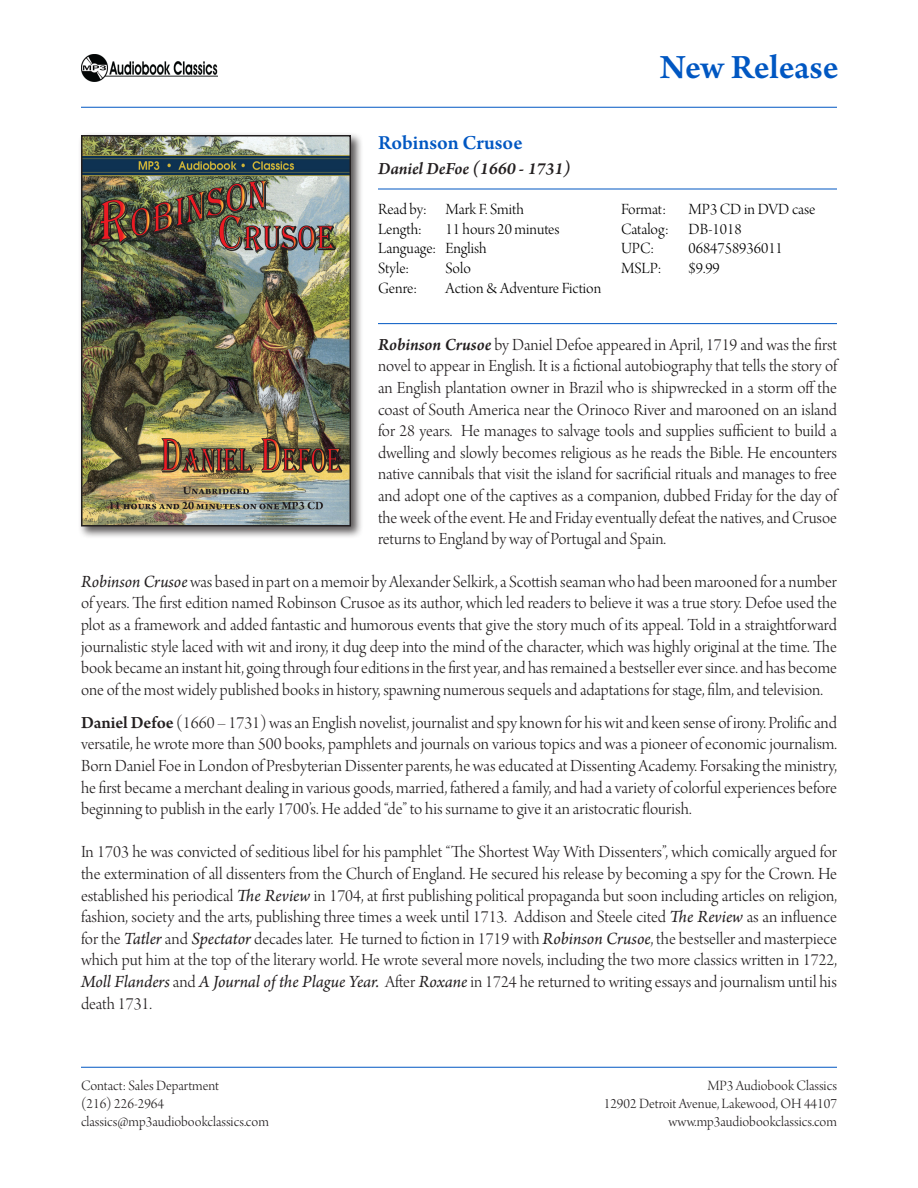
<style>
.page{position:relative;width:918px;height:1188px;background:#fff}
.page>*{position:absolute;margin:0;border:0;box-sizing:border-box;transform-origin:0 0}
.t1{font:600 36px "Arno Pro";letter-spacing:-.005em;color:#0057c2}
.t2{font:600 21px "Arno Pro";color:#0057c2}
.Description{font:18px/21.6px "Arno Pro Light Display";color:#231f20;text-align:justify}
.Description-2{font:italic 600 18px "Arno Pro";color:#231f20}
.Data_table{font:16.5px "Arno Pro Light Display";color:#000}
.Data_table_2{font:16.5px/19.8px "Arno Pro Light Display";color:#000}
.Description-3{font:15px "Arno Pro Light Display";color:#231f20}
.s1{font-family:"Arno Pro";font-weight:600;font-style:italic}
.s2{font-family:"Arno Pro";font-style:italic}
.s3{font-family:"Arno Pro";font-weight:600}
</style>
<div class="page">
<hr style="left:378px;top:189px;width:459px;height:1px;background:#0057c2">
<hr style="left:378px;top:323px;width:459px;height:1px;background:#0057c2">
<hr style="left:81px;top:1067px;width:756px;height:1px;background:#0057c2">
<hr style="left:81px;top:107px;width:756px;height:1px;background:#0057c2">
<div style="left:78px;top:132px;width:286px;height:407px;background:#231f20;opacity:.75"></div>
<img style="left:84px;top:138px;width:264px;height:385px">
<div style="left:81px;top:135px;width:270px;height:391px;border:2px solid #231f20"></div>
<img style="left:81px;top:54px;width:137px;height:27px">
<p class="t1" style="left:660px;top:47px;width:180px">New Release</p>
<p class="t2" style="left:378px;top:131px;width:146px">Robinson Crusoe</p>
<p class="Description-2" style="left:378px;top:158px;width:194px">Daniel DeFoe (1660 - 1731)</p>
<p class="Data_table" style="left:378px;top:200px;width:147px">Read by: Mark F. Smith</p>
<p class="Data_table" style="left:378px;top:220px;width:45px">Length:</p>
<p class="Data_table" style="left:446px;top:220px;width:116px">11 hours 20 minutes</p>
<p class="Data_table" style="left:378px;top:240px;width:110px">Language: English</p>
<p class="Data_table" style="left:378px;top:259px;width:33px">Style:</p>
<p class="Data_table" style="left:446px;top:259px;width:27px">Solo</p>
<p class="Data_table" style="left:378px;top:279px;width:40px">Genre:</p>
<p class="Data_table" style="left:446px;top:279px;width:157px">Action &amp; Adventure Fiction</p>
<p class="Data_table_2" style="left:621px;top:200px;width:196px;text-indent:68px">MP3 CD in DVD case<br>Catalog: DB-1018</p>
<p class="Data_table_2" style="left:621px;top:240px;width:35px">UPC:</p>
<p class="Data_table_2" style="left:689px;top:240px;width:96px">0684758936011</p>
<p class="Data_table_2" style="left:621px;top:260px;width:42px">MSLP:</p>
<p class="Data_table_2" style="left:689px;top:260px;width:33px">$9.99</p>
<p class="Data_table_2" style="left:621px;top:200px;width:47px">Format:</p>
<p class="Description" style="left:378px;top:335px;width:461px"><span class="s1">Robinson Crusoe</span> by Daniel Defoe appeared in April, 1719 and was the first novel to appear in English. It is a fictional autobiography that tells the story of an English plantation owner in Brazil who is shipwrecked in a storm off the coast of South America near the Orinoco River and marooned on an island for 28 years. He manages to salvage tools and supplies sufficient to build a dwelling and slowly becomes religious as he reads the Bible. He encounters native cannibals that visit the island for sacrificial rituals and manages to free and adopt one of the captives as a companion, dubbed Friday for the day of the week of the event. He and Friday eventually defeat the natives, and Crusoe returns to England by way of Portugal and Spain.</p>
<p class="Description" style="left:81px;top:572px;width:758px"><span class="s2">Robinson Crusoe</span> was based in part on a memoir by Alexander Selkirk, a Scottish seaman who had been marooned for a number of years. The first edition named Robinson Crusoe as its author, which led readers to believe it was a true story. Defoe used the plot as a framework and added fantastic and humorous events that give the story much of its appeal. Told in a straightforward journalistic style laced with wit and irony, it dug deep into the mind of the character, which was highly original at the time. The book became an instant hit, going through four editions in the first year, and has remained a bestseller ever since. and has become one of the most widely published books in history, spawning numerous sequels and adaptations for stage, film, and television.</p>
<p class="Description" style="left:81px;top:713px;width:758px"><span class="s3">Daniel Defoe</span> (1660 – 1731) was an English novelist, journalist and spy known for his wit and keen sense of irony. Prolific and versatile, he wrote more than 500 books, pamphlets and journals on various topics and was a pioneer of economic journalism.<br>Born Daniel Foe in London of Presbyterian Dissenter parents, he was educated at Dissenting Academy. Forsaking the ministry, he first became a merchant dealing in various goods, married, fathered a family, and had a variety of colorful experiences before beginning to publish in the early 1700’s. He added “de” to his surname to give it an aristocratic flourish.</p>
<p class="Description" style="left:81px;top:843px;width:758px">In 1703 he was convicted of seditious libel for his pamphlet “The Shortest Way With Dissenters”, which comically argued for the extermination of all dissenters from the Church of England. He secured his release by becoming a spy for the Crown. He established his periodical <span class="s2">The Review</span> in 1704, at first publishing political propaganda but soon including articles on religion, fashion, society and the arts, publishing three times a week until 1713. Addison and Steele cited <span class="s2">The Review</span> as an influence for the <span class="s2">Tatler</span> and <span class="s2">Spectator</span> decades later. He turned to fiction in 1719 with <span class="s2">Robinson Crusoe</span>, the bestseller and masterpiece which put him at the top of the literary world. He wrote several more novels, including the two more classics written in 1722, <span class="s2">Moll Flanders</span> and <span class="s2">A Journal of the Plague Year.</span> After <span class="s2">Roxane</span> in 1724 he returned to writing essays and journalism until his death 1731.</p>
<p class="Description-3" style="left:81px;top:1078px;width:140px">Contact: Sales Department</p>
<p class="Description-3" style="left:81px;top:1096px;width:85px">(216) 226-2964</p>
<p class="Description-3" style="left:81px;top:1114px;width:189px">classics@mp3audiobookclassics.com</p>
<p class="Description-3" style="left:707px;top:1078px;width:131px">MP3 Audiobook Classics</p>
<p class="Description-3" style="left:604px;top:1096px;width:235px">12902 Detroit Avenue, Lakewood, OH 44107</p>
<p class="Description-3" style="left:669px;top:1114px;width:170px">www.mp3audiobookclassics.com</p>
</div>
